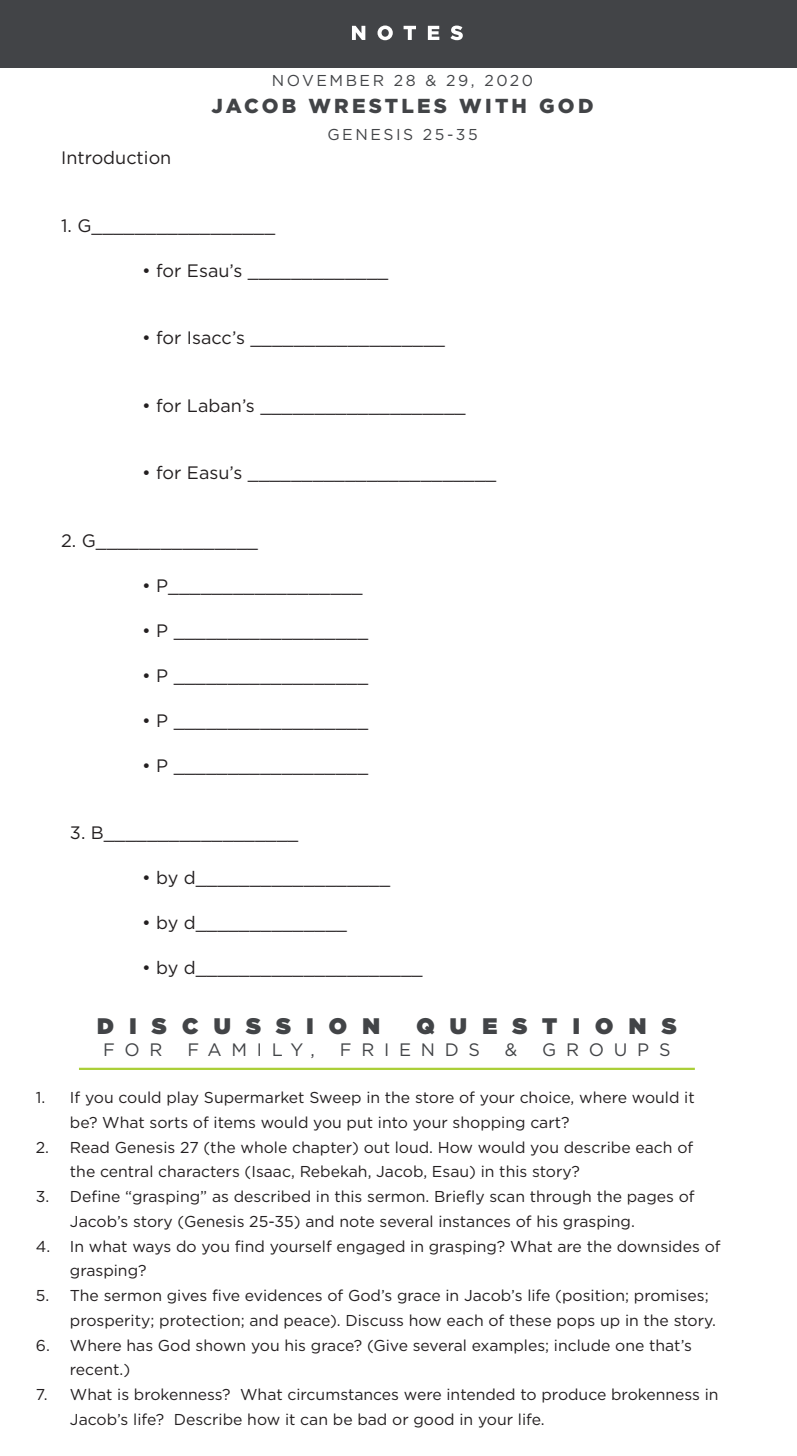
<style>
.page{position:relative;width:797px;height:1456px;background:#fff}
.page>*{position:absolute;margin:0;border:0;box-sizing:border-box;transform-origin:0 0}
.t1{font:900 22.5px "Gotham";letter-spacing:.68em;color:#424447}
.t2{font:900 20.25px "Gotham";letter-spacing:.16em;color:#424447}
.t3{font:18px "Gotham";color:#231f20}
.t4{font:18px "Gotham";letter-spacing:.54em;color:#424447}
.t5{font:15.75px/24.8px "Gotham";color:#231f20}
.t6{font:15.75px "Gotham";letter-spacing:.16em;color:#424447}
</style>
<div class="page">
<div style="left:0;top:0;width:797px;height:68px;background:#424447"></div>
<svg style="left:352px;top:26px;width:111px;height:14px"></svg>
<hr style="left:79px;top:1068px;width:616px;height:2px;background:#abcf38">
<p class="t3" style="left:61px;top:148px;width:112px">Introduction</p>
<p class="t6" style="left:272px;top:72px;width:263px">NOVEMBER 28 &amp; 29, 2020</p>
<p class="t2" style="left:211px;top:94px;width:383px">JACOB WRESTLES WITH GOD</p>
<p class="t6" style="left:327px;top:126px;width:152px">GENESIS 25-35</p>
<p class="t3" style="left:61px;top:216px;width:215px">1. G_________________</p>
<p class="t3" style="left:142px;top:261px;width:247px">• for Esau’s _____________</p>
<p class="t3" style="left:142px;top:328px;width:304px">• for Isacc’s __________________</p>
<p class="t3" style="left:142px;top:396px;width:325px">• for Laban’s ___________________</p>
<p class="t3" style="left:142px;top:463px;width:355px">• for Easu’s _______________________</p>
<p class="t3" style="left:61px;top:531px;width:198px">2. G_______________</p>
<p class="t3" style="left:142px;top:576px;width:222px">• P__________________</p>
<p class="t3" style="left:142px;top:621px;width:227px">• P __________________</p>
<p class="t3" style="left:142px;top:666px;width:227px">• P __________________</p>
<p class="t3" style="left:142px;top:711px;width:227px">• P __________________</p>
<p class="t3" style="left:142px;top:756px;width:227px">• P __________________</p>
<p class="t3" style="left:70px;top:823px;width:230px">3. B__________________</p>
<p class="t3" style="left:142px;top:868px;width:249px">• by d__________________</p>
<p class="t3" style="left:142px;top:913px;width:206px">• by d______________</p>
<p class="t3" style="left:142px;top:958px;width:282px">• by d_____________________</p>
<p class="t1" style="left:97px;top:1013px;width:284px">DISCUSSION</p>
<p class="t1" style="left:416px;top:1013px;width:262px">QUESTIONS</p>
<p class="t4" style="left:103px;top:1040px;width:61px">FOR</p>
<p class="t4" style="left:187px;top:1040px;width:129px">FAMILY,</p>
<p class="t4" style="left:340px;top:1040px;width:142px">FRIENDS</p>
<p class="t4" style="left:505px;top:1040px;width:14px">&amp;</p>
<p class="t4" style="left:542px;top:1040px;width:130px">GROUPS</p>
<p class="t5" style="left:70px;top:1085px;width:626px;text-indent:-34px">1. If you could play Supermarket Sweep in the store of your choice, where would it be? What sorts of items would you put into your shopping cart?</p>
<p class="t5" style="left:70px;top:1134px;width:625px;text-indent:-34px">2. Read Genesis 27 (the whole chapter) out loud. How would you describe each of the central characters (Isaac, Rebekah, Jacob, Esau) in this story?</p>
<p class="t5" style="left:70px;top:1184px;width:626px;text-indent:-34px">3. Define “grasping” as described in this sermon. Briefly scan through the pages of<br>Jacob’s story (Genesis 25-35) and note several instances of his grasping.</p>
<p class="t5" style="left:70px;top:1233px;width:652px;text-indent:-34px">4. In what ways do you find yourself engaged in grasping? What are the downsides of grasping?</p>
<p class="t5" style="left:70px;top:1283px;width:647px;text-indent:-34px">5. The sermon gives five evidences of God’s grace in Jacob’s life (position; promises; prosperity; protection; and peace). Discuss how each of these pops up in the story.</p>
<p class="t5" style="left:70px;top:1332px;width:623px;text-indent:-34px">6. Where has God shown you his grace? (Give several examples; include one that’s recent.)</p>
<p class="t5" style="left:70px;top:1382px;width:650px;text-indent:-34px">7. What is brokenness? What circumstances were intended to produce brokenness in<br>Jacob’s life? Describe how it can be bad or good in your life.</p>
</div>
